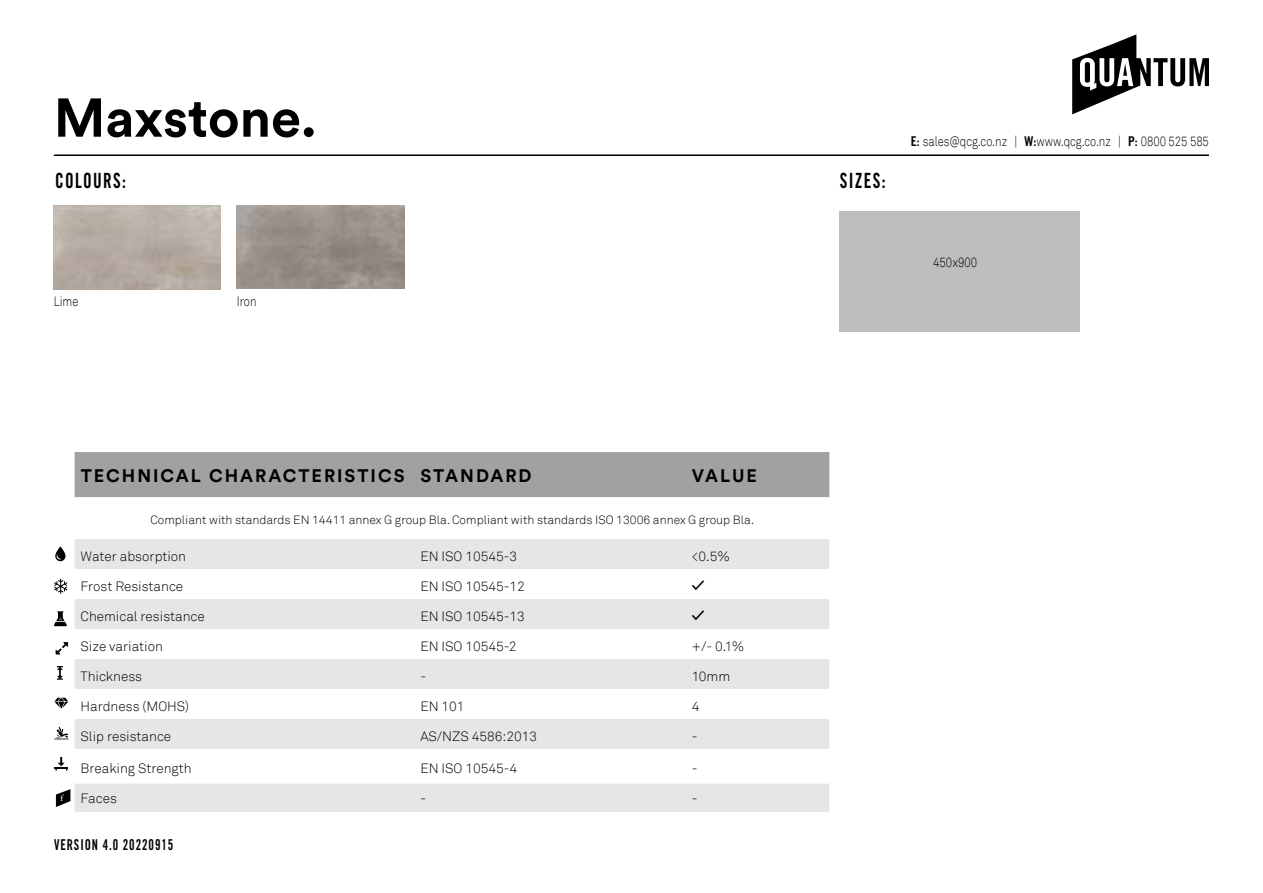
<style>
.page{position:relative;width:1263px;height:893px;background:#fff}
.page>*{position:absolute;margin:0;border:0;box-sizing:border-box;transform-origin:0 0}
.t1{font:700 54px "Circular Std";color:#000}
.t2{font:21px "Trade Gothic Bold Cond Twenty";letter-spacing:.075em;color:#000;scale:.83 1}
.t3{font:700 18px "Circular Std";letter-spacing:.11em;color:#000}
.t4{font:15px "Trade Gothic Bold Cond Twenty";letter-spacing:.075em;color:#000;scale:.83 1}
.t5{font:300 13.5px "Akkurat";color:#000}
.t6{font:300 13.5px "Akkurat";color:#000;scale:.83 1}
.t7{font:700 13.5px "Circular Std";color:#000}
.t8{font:300 12px "Akkurat";color:#000}
.t9{font:9px "Minion Pro";color:#fff}
.s1{font-family:"Trade Gothic Bold Cond Twenty";font-weight:400}
</style>
<div class="page">
<hr style="left:54px;top:154px;width:1155px;height:2px;background:#000">
<svg style="left:1072px;top:34px;width:137px;height:80px"></svg>
<div style="left:840px;top:211px;width:240px;height:120px;background:#bcbec0"></div>
<div style="left:75px;top:452px;width:754px;height:45px;background:#a1a1a1"></div>
<svg style="left:75px;top:539px;width:754px;height:273px;fill:#e6e6e6"></svg>
<svg style="left:55px;top:547px;width:11px;height:14px"></svg>
<svg style="left:54px;top:579px;width:13px;height:15px"></svg>
<svg style="left:54px;top:611px;width:13px;height:15px"></svg>
<svg style="left:56px;top:642px;width:12px;height:12px"></svg>
<svg style="left:57px;top:666px;width:6px;height:14px"></svg>
<svg style="left:54px;top:698px;width:14px;height:11px"></svg>
<svg style="left:55px;top:757px;width:13px;height:14px"></svg>
<svg style="left:54px;top:727px;width:14px;height:13px"></svg>
<svg style="left:56px;top:789px;width:14px;height:18px"></svg>
<h1 class="t1" style="left:54px;top:83px;width:265px">Maxstone.</h1>
<h2 class="t2" style="left:55px;top:167px;width:87px">COLOURS:</h2>
<h2 class="t2" style="left:840px;top:167px;width:57px">SIZES:</h2>
<p class="t6" style="left:911px;top:133px;width:361px"><span class="s1">E:</span> sales@qcg.co.nz | <span class="s1">W:</span>www.qcg.co.nz | <span class="s1">P:</span> 0800 525 585</p>
<p class="t6" style="left:54px;top:294px;width:31px">Lime</p>
<p class="t6" style="left:237px;top:293px;width:25px">Iron</p>
<p class="t6" style="left:933px;top:255px;width:54px">450x900</p>
<h3 class="t3" style="left:81px;top:464px;width:452px">TECHNICAL CHARACTERISTICS STANDARD</h3>
<h3 class="t3" style="left:692px;top:464px;width:67px">VALUE</h3>
<p class="t8" style="left:150px;top:513px;width:605px">Compliant with standards EN 14411 annex G group Bla. Compliant with standards ISO 13006 annex G group Bla.</p>
<p class="t5" style="left:81px;top:548px;width:107px">Water absorption</p>
<p class="t5" style="left:420px;top:548px;width:98px">EN ISO 10545-3</p>
<p class="t5" style="left:692px;top:548px;width:40px">&lt;0.5%</p>
<p class="t5" style="left:81px;top:578px;width:104px">Frost Resistance</p>
<p class="t5" style="left:420px;top:578px;width:106px">EN ISO 10545-12</p>
<p class="t7" style="left:692px;top:576px;width:14px">✓</p>
<p class="t5" style="left:81px;top:608px;width:126px">Chemical resistance</p>
<p class="t5" style="left:420px;top:608px;width:106px">EN ISO 10545-13</p>
<p class="t7" style="left:692px;top:606px;width:14px">✓</p>
<p class="t5" style="left:81px;top:638px;width:84px">Size variation</p>
<p class="t5" style="left:420px;top:638px;width:98px">EN ISO 10545-2</p>
<p class="t5" style="left:692px;top:638px;width:54px">+/- 0.1%</p>
<p class="t5" style="left:81px;top:668px;width:63px">Thickness</p>
<p class="t5" style="left:420px;top:668px;width:7px">-</p>
<p class="t5" style="left:692px;top:668px;width:40px">10mm</p>
<p class="t5" style="left:81px;top:698px;width:110px">Hardness (MOHS)</p>
<p class="t5" style="left:420px;top:698px;width:46px">EN 101</p>
<p class="t5" style="left:692px;top:698px;width:9px">4</p>
<p class="t5" style="left:81px;top:728px;width:92px">Slip resistance</p>
<p class="t5" style="left:420px;top:728px;width:118px">AS/NZS 4586:2013</p>
<p class="t5" style="left:692px;top:728px;width:7px">-</p>
<p class="t5" style="left:81px;top:760px;width:113px">Breaking Strength</p>
<p class="t5" style="left:420px;top:760px;width:98px">EN ISO 10545-4</p>
<p class="t5" style="left:692px;top:760px;width:7px">-</p>
<p class="t9" style="left:60px;top:792px;width:4px">f</p>
<p class="t5" style="left:81px;top:790px;width:38px">Faces</p>
<p class="t5" style="left:420px;top:790px;width:7px">-</p>
<p class="t5" style="left:692px;top:790px;width:7px">-</p>
<p class="t4" style="left:54px;top:836px;width:145px">VERSION 4.0 20220915</p>
</div>
